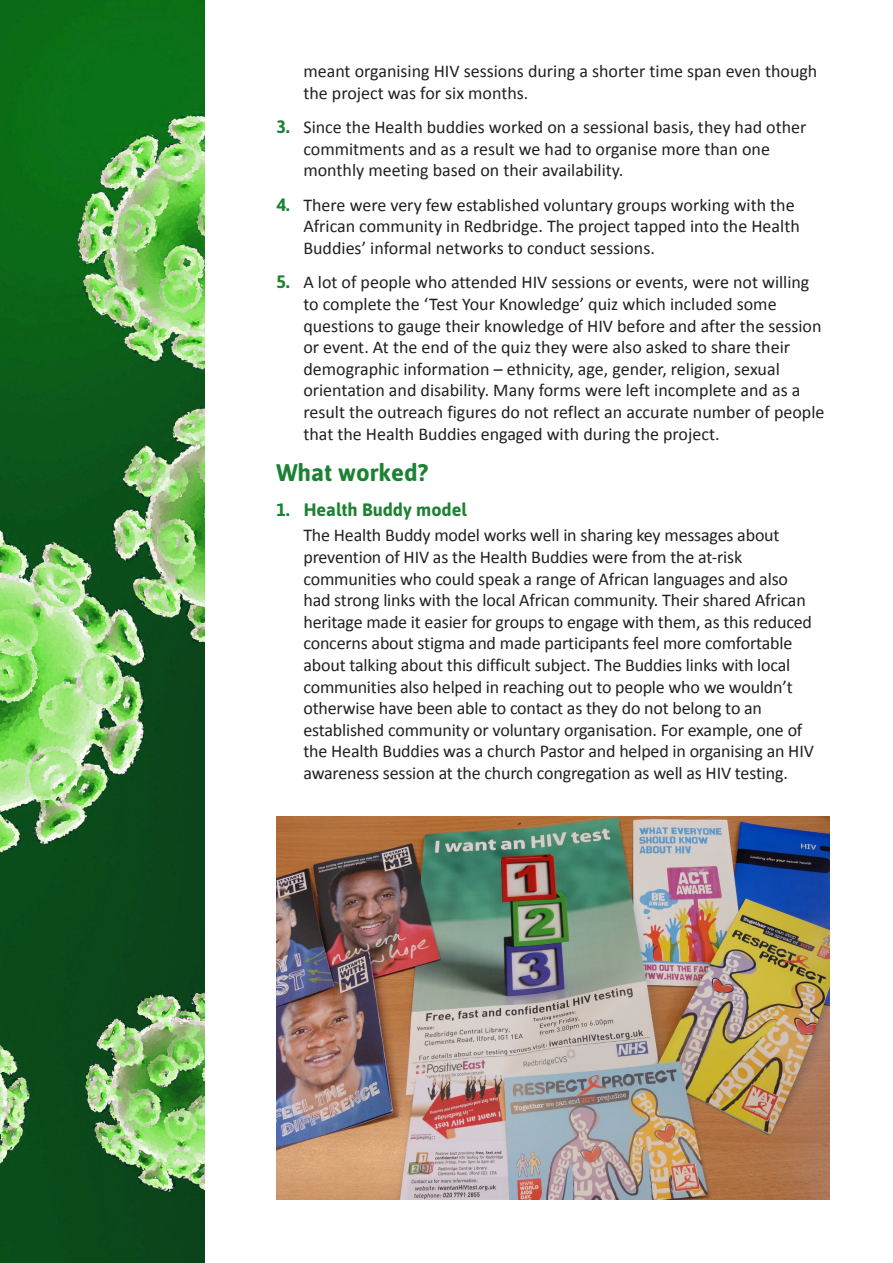
<style>
.page{position:relative;width:893px;height:1263px;background:#fff}
.page>*{position:absolute;margin:0;border:0;box-sizing:border-box;transform-origin:0 0}
.Heading1{font:700 24px "Asap";color:#1c8233}
.Numbered{font:18px/21.6px "Calibri";color:#231f20}
.Worked_text{font:18px/21.6px "Calibri";letter-spacing:-.01em;color:#231f20}
.Worked_Heading{font:700 18px "Asap";color:#1c8233}
.s1{font-family:"Asap";font-weight:700;color:#1c8233}
</style>
<div class="page">
<img style="left:0;top:0;width:204px;height:1263px">
<img style="left:276px;top:816px;width:553px;height:383px">
<p class="Numbered" style="left:303px;top:61px;width:515px">meant organising HIV sessions during a shorter time span even though the project was for six months.</p>
<p class="Numbered" style="left:303px;top:117px;width:504px;text-indent:-27px"><span class="s1">3.</span> Since the Health buddies worked on a sessional basis, they had other commitments and as a result we had to organise more than one monthly meeting based on their availability.</p>
<p class="Numbered" style="left:303px;top:194px;width:498px;text-indent:-27px"><span class="s1">4.</span> There were very few established voluntary groups working with the<br>African community in Redbridge. The project tapped into the Health<br>Buddies’ informal networks to conduct sessions.</p>
<p class="Numbered" style="left:303px;top:272px;width:523px;text-indent:-27px"><span class="s1">5.</span> A lot of people who attended HIV sessions or events, were not willing to complete the ‘Test Your Knowledge’ quiz which included some questions to gauge their knowledge of HIV before and after the session or event. At the end of the quiz they were also asked to share their demographic information – ethnicity, age, gender, religion, sexual orientation and disability. Many forms were left incomplete and as a result the outreach figures do not reflect an accurate number of people that the Health Buddies engaged with during the project.</p>
<p class="Heading1" style="left:276px;top:457px;width:153px">What worked?</p>
<p class="Worked_Heading" style="left:276px;top:497px;width:192px">1. Health Buddy model</p>
<p class="Worked_text" style="left:303px;top:525px;width:512px">The Health Buddy model works well in sharing key messages about prevention of HIV as the Health Buddies were from the at-risk communities who could speak a range of African languages and also had strong links with the local African community. Their shared African heritage made it easier for groups to engage with them, as this reduced concerns about stigma and made participants feel more comfortable about talking about this difficult subject. The Buddies links with local communities also helped in reaching out to people who we wouldn’t otherwise have been able to contact as they do not belong to an established community or voluntary organisation. For example, one of the Health Buddies was a church Pastor and helped in organising an HIV awareness session at the church congregation as well as HIV testing.</p>
</div>
